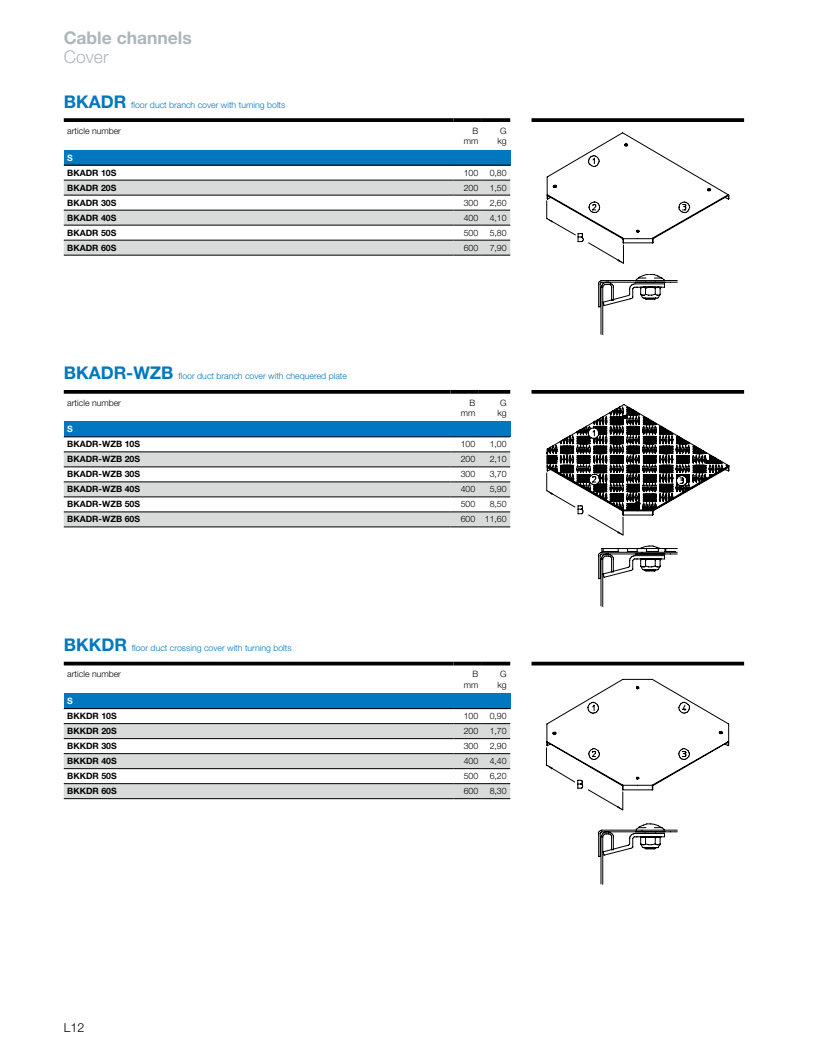
<style>
.page{position:relative;width:815px;height:1053px;background:#fff}
.page>*{position:absolute;margin:0;border:0;box-sizing:border-box;transform-origin:0 0}
.t1{font:700 17.5px "Helvetica Neue LTW1 G";color:#acb6bb}
.t2{font:300 17.5px "Helvetica Neue LTW1 G";color:#acb6bb}
.t3{font:300 12.5px "Helvetica Neue LTW1 G";color:#000}
.t4{font:300 8.75px/10.6px "Helvetica Neue LTW1 G";color:#000;text-align:right}
.t5{font:700 8.75px "Helvetica Neue LTW1 G";color:#000}
.t6{font:300 8.75px "Helvetica Neue LTW1 G";color:#0077be}
.t7{font:700 8.75px "Helvetica Neue LTW1 G";color:#fff}
.s1{font-weight:700;font-size:17.5px}
</style>
<div class="page">
<svg style="left:64px;top:179px;width:446px;height:1px"></svg>
<div style="left:64px;top:150px;width:446px;height:15px;background:#0077be"></div>
<svg style="left:64px;top:118px;width:390px;height:4px;background:#0f0f0f"></svg>
<svg style="left:454px;top:118px;width:28px;height:4px"></svg>
<svg style="left:482px;top:118px;width:28px;height:4px"></svg>
<svg style="left:64px;top:180px;width:446px;height:76px"></svg>
<hr style="left:64px;top:165px;width:390px;height:1px;background:#000">
<svg style="left:454px;top:165px;width:56px;height:1px"></svg>
<svg style="left:547px;top:133px;width:182px;height:130px"></svg>
<svg style="left:598px;top:274px;width:79px;height:61px"></svg>
<svg style="left:531px;top:118px;width:213px;height:4px"></svg>
<svg style="left:64px;top:393px;width:446px;height:45px"></svg>
<div style="left:64px;top:422px;width:446px;height:15px;background:#0077be"></div>
<hr style="left:64px;top:390px;width:386px;height:3px;background:#000">
<hr style="left:450px;top:390px;width:29px;height:3px;background:#000">
<svg style="left:64px;top:451px;width:446px;height:76px"></svg>
<hr style="left:479px;top:390px;width:31px;height:3px;background:#000">
<hr style="left:479px;top:451px;width:31px;height:1px;background:#000">
<hr style="left:479px;top:466px;width:31px;height:1px;background:#000">
<hr style="left:479px;top:481px;width:31px;height:1px;background:#000">
<hr style="left:479px;top:496px;width:31px;height:1px;background:#000">
<hr style="left:479px;top:511px;width:31px;height:1px;background:#000">
<hr style="left:479px;top:526px;width:31px;height:1px;background:#000">
<hr style="left:64px;top:436px;width:386px;height:1px;background:#000">
<svg style="left:450px;top:436px;width:29px;height:1px"></svg>
<hr style="left:479px;top:436px;width:31px;height:1px;background:#000">
<svg style="left:547px;top:404px;width:182px;height:131px"></svg>
<svg style="left:598px;top:546px;width:79px;height:60px"></svg>
<hr style="left:531px;top:390px;width:213px;height:3px;background:#000">
<svg style="left:64px;top:665px;width:446px;height:45px"></svg>
<div style="left:64px;top:693px;width:446px;height:15px;background:#0077be"></div>
<svg style="left:64px;top:661px;width:390px;height:4px;background:#2e2e2e"></svg>
<svg style="left:454px;top:661px;width:28px;height:4px"></svg>
<svg style="left:482px;top:661px;width:28px;height:4px"></svg>
<svg style="left:64px;top:723px;width:446px;height:76px"></svg>
<hr style="left:64px;top:708px;width:390px;height:1px;background:#000">
<svg style="left:454px;top:708px;width:56px;height:1px"></svg>
<svg style="left:546px;top:678px;width:183px;height:132px"></svg>
<svg style="left:598px;top:823px;width:79px;height:61px"></svg>
<svg style="left:531px;top:661px;width:213px;height:4px"></svg>
<h1 class="t1" style="left:64px;top:27px;width:130px">Cable channels</h1>
<h1 class="t2" style="left:64px;top:46px;width:46px">Cover</h1>
<p class="t6" style="left:64px;top:99px;width:223px"><span class="s1">BKADR</span> floor duct branch cover with turning bolts</p>
<p class="t4" style="left:67px;top:125px;width:55px">article number</p>
<p class="t4" style="left:464px;top:125px;width:16px">B mm</p>
<p class="t4" style="left:497px;top:125px;width:11px;text-align:center">G kg</p>
<p class="t7" style="left:67px;top:152px;width:7px">S</p>
<p class="t5" style="left:67px;top:167px;width:51px">BKADR 10S</p>
<p class="t4" style="left:464px;top:167px;width:16px">100</p>
<p class="t4" style="left:490px;top:167px;width:19px">0,80</p>
<p class="t5" style="left:67px;top:182px;width:51px">BKADR 20S</p>
<p class="t4" style="left:464px;top:182px;width:16px">200</p>
<p class="t4" style="left:490px;top:182px;width:19px">1,50</p>
<p class="t5" style="left:67px;top:197px;width:51px">BKADR 30S</p>
<p class="t4" style="left:464px;top:197px;width:16px">300</p>
<p class="t4" style="left:490px;top:197px;width:19px">2,60</p>
<p class="t5" style="left:67px;top:212px;width:51px">BKADR 40S</p>
<p class="t4" style="left:464px;top:212px;width:16px">400</p>
<p class="t4" style="left:490px;top:212px;width:19px">4,10</p>
<p class="t5" style="left:67px;top:227px;width:51px">BKADR 50S</p>
<p class="t4" style="left:464px;top:227px;width:16px">500</p>
<p class="t4" style="left:490px;top:227px;width:19px">5,80</p>
<p class="t5" style="left:67px;top:242px;width:51px">BKADR 60S</p>
<p class="t4" style="left:464px;top:242px;width:16px">600</p>
<p class="t4" style="left:490px;top:242px;width:19px">7,90</p>
<p class="t6" style="left:64px;top:371px;width:285px"><span class="s1">BKADR-WZB</span> floor duct branch cover with chequered plate</p>
<p class="t4" style="left:67px;top:397px;width:55px">article number</p>
<p class="t4" style="left:461px;top:397px;width:16px">B mm</p>
<p class="t4" style="left:497px;top:397px;width:11px;text-align:center">G kg</p>
<p class="t7" style="left:67px;top:424px;width:7px">S</p>
<p class="t5" style="left:67px;top:439px;width:74px">BKADR-WZB 10S</p>
<p class="t4" style="left:461px;top:439px;width:16px">100</p>
<p class="t4" style="left:490px;top:439px;width:19px">1,00</p>
<p class="t5" style="left:67px;top:454px;width:74px">BKADR-WZB 20S</p>
<p class="t4" style="left:461px;top:454px;width:16px">200</p>
<p class="t4" style="left:490px;top:454px;width:19px">2,10</p>
<p class="t5" style="left:67px;top:469px;width:74px">BKADR-WZB 30S</p>
<p class="t4" style="left:461px;top:469px;width:16px">300</p>
<p class="t4" style="left:490px;top:469px;width:19px">3,70</p>
<p class="t5" style="left:67px;top:484px;width:74px">BKADR-WZB 40S</p>
<p class="t4" style="left:461px;top:484px;width:16px">400</p>
<p class="t4" style="left:490px;top:484px;width:19px">5,90</p>
<p class="t5" style="left:67px;top:499px;width:74px">BKADR-WZB 50S</p>
<p class="t4" style="left:461px;top:499px;width:16px">500</p>
<p class="t4" style="left:490px;top:499px;width:19px">8,50</p>
<p class="t5" style="left:67px;top:514px;width:74px">BKADR-WZB 60S</p>
<p class="t4" style="left:461px;top:514px;width:48px">600 11,60</p>
<p class="t6" style="left:64px;top:642px;width:229px"><span class="s1">BKKDR</span> floor duct crossing cover with turning bolts</p>
<p class="t4" style="left:67px;top:668px;width:55px">article number</p>
<p class="t4" style="left:464px;top:668px;width:16px">B mm</p>
<p class="t4" style="left:497px;top:668px;width:11px;text-align:center">G kg</p>
<p class="t7" style="left:67px;top:695px;width:7px">S</p>
<p class="t5" style="left:67px;top:710px;width:51px">BKKDR 10S</p>
<p class="t4" style="left:464px;top:710px;width:16px">100</p>
<p class="t4" style="left:490px;top:710px;width:19px">0,90</p>
<p class="t5" style="left:67px;top:725px;width:51px">BKKDR 20S</p>
<p class="t4" style="left:464px;top:725px;width:16px">200</p>
<p class="t4" style="left:490px;top:725px;width:19px">1,70</p>
<p class="t5" style="left:67px;top:740px;width:51px">BKKDR 30S</p>
<p class="t4" style="left:464px;top:740px;width:16px">300</p>
<p class="t4" style="left:490px;top:740px;width:19px">2,90</p>
<p class="t5" style="left:67px;top:755px;width:51px">BKKDR 40S</p>
<p class="t4" style="left:464px;top:755px;width:16px">400</p>
<p class="t4" style="left:490px;top:755px;width:19px">4,40</p>
<p class="t5" style="left:67px;top:770px;width:51px">BKKDR 50S</p>
<p class="t4" style="left:464px;top:770px;width:16px">500</p>
<p class="t4" style="left:490px;top:770px;width:19px">6,20</p>
<p class="t5" style="left:67px;top:785px;width:51px">BKKDR 60S</p>
<p class="t4" style="left:464px;top:785px;width:16px">600</p>
<p class="t4" style="left:490px;top:785px;width:19px">8,30</p>
<h2 class="t3" style="left:64px;top:1019px;width:22px">L12</h2>
</div>
